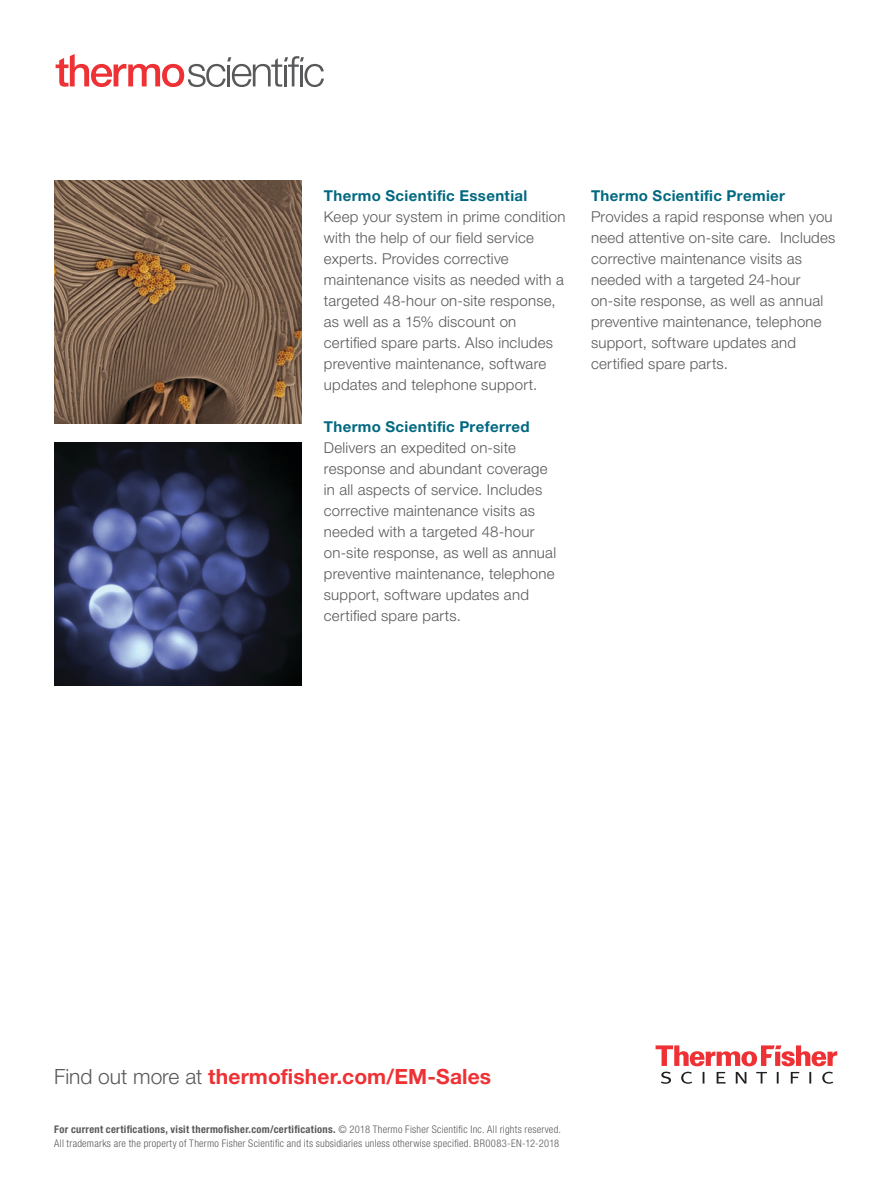
<style>
.page{position:relative;width:891px;height:1188px;background:#fff}
.page>*{position:absolute;margin:0;border:0;box-sizing:border-box;transform-origin:0 0}
.t1{font:700 21px "Helvetica Neue LT Pro";letter-spacing:.005em;color:#ee3134}
.t2{font:300 15px/21px "Helvetica Neue LT Pro";letter-spacing:.015em;color:#58595b}
.t3{font:700 15px "Helvetica Neue LT Pro";letter-spacing:.025em;color:#006880}
.t4{font:300 condensed 10.5px/13.5px "Helvetica Neue LT Pro";letter-spacing:.025em;color:#58595b}
.s1{font-weight:300;color:#58595b}
.s2{font-weight:700}
</style>
<div class="page">
<img style="left:54px;top:180px;width:247px;height:243px">
<img style="left:54px;top:443px;width:247px;height:243px">
<svg style="left:656px;top:1045px;width:181px;height:21px"></svg>
<svg style="left:661px;top:1072px;width:172px;height:12px"></svg>
<svg style="left:56px;top:54px;width:268px;height:33px"></svg>
<p class="t3" style="left:324px;top:186px;width:205px">Thermo Scientific Essential</p>
<p class="t2" style="left:324px;top:206px;width:243px">Keep your system in prime condition with the help of our field service experts. Provides corrective maintenance visits as needed with a targeted 48-hour on-site response, as well as a 15% discount on certified spare parts. Also includes preventive maintenance, software updates and telephone support.</p>
<p class="t3" style="left:324px;top:417px;width:207px">Thermo Scientific Preferred</p>
<p class="t2" style="left:324px;top:437px;width:234px">Delivers an expedited on-site response and abundant coverage in all aspects of service. Includes corrective maintenance visits as needed with a targeted 48-hour on-site response, as well as annual preventive maintenance, telephone support, software updates and certified spare parts.</p>
<p class="t3" style="left:591px;top:186px;width:196px">Thermo Scientific Premier</p>
<p class="t2" style="left:591px;top:206px;width:246px">Provides a rapid response when you need attentive on-site care. Includes corrective maintenance visits as needed with a targeted 24-hour on-site response, as well as annual preventive maintenance, telephone support, software updates and certified spare parts.</p>
<h1 class="t1" style="left:54px;top:1063px;width:438px"><span class="s1">Find out more at</span> thermofisher.com/EM-Sales</h1>
<p class="t4" style="left:54px;top:1123px;width:508px"><span class="s2">For current certifications, visit thermofisher.com/certifications.</span> © 2018 Thermo Fisher Scientific Inc. All rights reserved.<br>All trademarks are the property of Thermo Fisher Scientific and its subsidiaries unless otherwise specified. BR0083-EN-12-2018</p>
</div>
